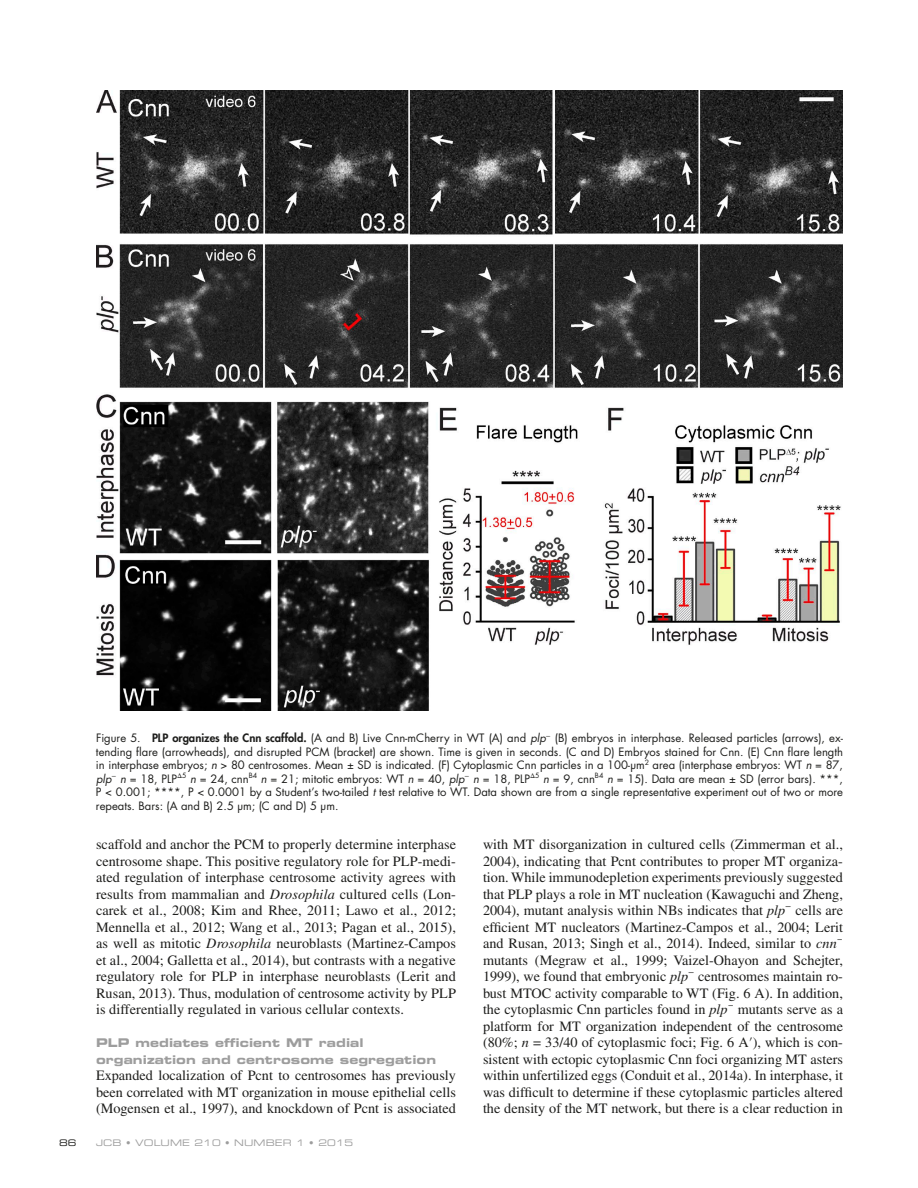
<style>
.page{position:relative;width:918px;height:1188px;background:#fff}
.page>*{position:absolute;margin:0;border:0;box-sizing:border-box;transform-origin:0 0}
.t1{font:14.25px/16.5px "Times LT Std";color:#1d1d1b;text-align:justify}
.t2{font:12px/16.5px "Eurostile LT Std Bold Ex 2";letter-spacing:.005em;color:#9d9d9d}
.t3{font:11.25px/13.5px "Futura Std";color:#1d1d1b;text-align:justify}
.t4{font:9px "Eurostile LT Std Ex 2";letter-spacing:.01em;color:#9d9d9d}
.t5{font:9px "Eurostile LT Std Ex 2";color:#1d1d1b}
.s1{font-weight:800}
.s2{font-style:italic}
.s3{font-family:"STIX General"}
</style>
<div class="page">
<img style="left:96px;top:90px;width:747px;height:621px">
<p class="t3" style="left:96px;top:732px;width:749px">Figure 5. <span class="s1">PLP organizes the Cnn scaffold.</span> (A and B) Live Cnn-mCherry in WT (A) and <span class="s2">plp</span><sup>−</sup> (B) embryos in interphase. Released particles (arrows), ex&shy;tending flare (arrowheads), and disrupted PCM (bracket) are shown. Time is given in seconds. (C and D) Embryos stained for Cnn. (E) Cnn flare length in interphase embryos; <span class="s2">n</span> &gt; 80 centrosomes. Mean ± SD is indicated. (F) Cytoplasmic Cnn particles in a 100-µm<sup>2</sup> area (interphase embryos: WT <span class="s2">n</span> = 87, <span class="s2">plp</span><sup>−</sup> <span class="s2">n</span> = 18, PLP<sup>Δ</sup><sup>5</sup> <span class="s2">n</span> = 24, cnn<sup>B4</sup> <span class="s2">n</span> = 21; mitotic embryos: WT <span class="s2">n</span> = 40, <span class="s2">plp</span><sup>−</sup> <span class="s2">n</span> = 18, PLP<sup>Δ</sup><sup>5</sup> <span class="s2">n</span> = 9, cnn<sup>B4</sup> <span class="s2">n</span> = 15). Data are mean ± SD (error bars). ***, P &lt; 0.001; ****, P &lt; 0.0001 by a Student’s two-tailed <span class="s2">t</span> test relative to WT. Data shown are from a single representative experiment out of two or more repeats. Bars: (A and B) 2.5 µm; (C and D) 5 µm.</p>
<p class="t1" style="left:96px;top:836px;width:362px">scaffold and anchor the PCM to properly determine interphase centrosome shape. This positive regulatory role for PLP-medi&shy;ated regulation of interphase centrosome activity agrees with results from mammalian and <span class="s2">Drosophila</span> cultured cells (Lon&shy;carek et al., 2008; Kim and Rhee, 2011; Lawo et al., 2012; Mennella et al., 2012; Wang et al., 2013; Pagan et al., 2015), as well as mitotic <span class="s2">Drosophila</span> neuroblasts (Martinez-Campos et al., 2004; Galletta et al., 2014), but contrasts with a negative regulatory role for PLP in interphase neuroblasts (Lerit and Rusan, 2013). Thus, modulation of centrosome activity by PLP is differentially regulated in various cellular contexts.</p>
<p class="t2" style="left:96px;top:1034px;width:342px">PLP mediates efficient MT radial organization and centrosome segregation</p>
<p class="t1" style="left:96px;top:1067px;width:362px">Expanded localization of Pcnt to centrosomes has previously been correlated with MT organization in mouse epithelial cells (Mogensen et al., 1997), and knockdown of Pcnt is associated</p>
<p class="t5" style="left:59px;top:1136px;width:19px">86</p>
<p class="t4" style="left:96px;top:1136px;width:259px">JCB • VOLUME 210 • NUMBER 1 • 2015</p>
<p class="t1" style="left:483px;top:836px;width:362px">with MT disorganization in cultured cells (Zimmerman et al., 2004), indicating that Pcnt contributes to proper MT organiza&shy;tion. While immunodepletion experiments previously suggested that PLP plays a role in MT nucleation (Kawaguchi and Zheng, 2004), mutant analysis within NBs indicates that <span class="s2">plp</span><sup>−</sup> cells are efficient MT nucleators (Martinez-Campos et al., 2004; Lerit and Rusan, 2013; Singh et al., 2014). Indeed, similar to <span class="s2">cnn</span><sup>− </sup>mutants (Megraw et al., 1999; Vaizel-Ohayon and Schejter, 1999), we found that embryonic <span class="s2">plp</span><sup>−</sup> centrosomes maintain ro&shy;bust MTOC activity comparable to WT (Fig. 6 A). In addition, the cytoplasmic Cnn particles found in <span class="s2">plp</span><sup>−</sup> mutants serve as a platform for MT organization independent of the centrosome (80%; <span class="s2">n</span> = 33/40 of cytoplasmic foci; Fig. 6 A<span class="s3">′</span>), which is con&shy;sistent with ectopic cytoplasmic Cnn foci organizing MT asters within unfertilized eggs (Conduit et al., 2014a). In interphase, it was difficult to determine if these cytoplasmic particles altered the density of the MT network, but there is a clear reduction in</p>
</div>
